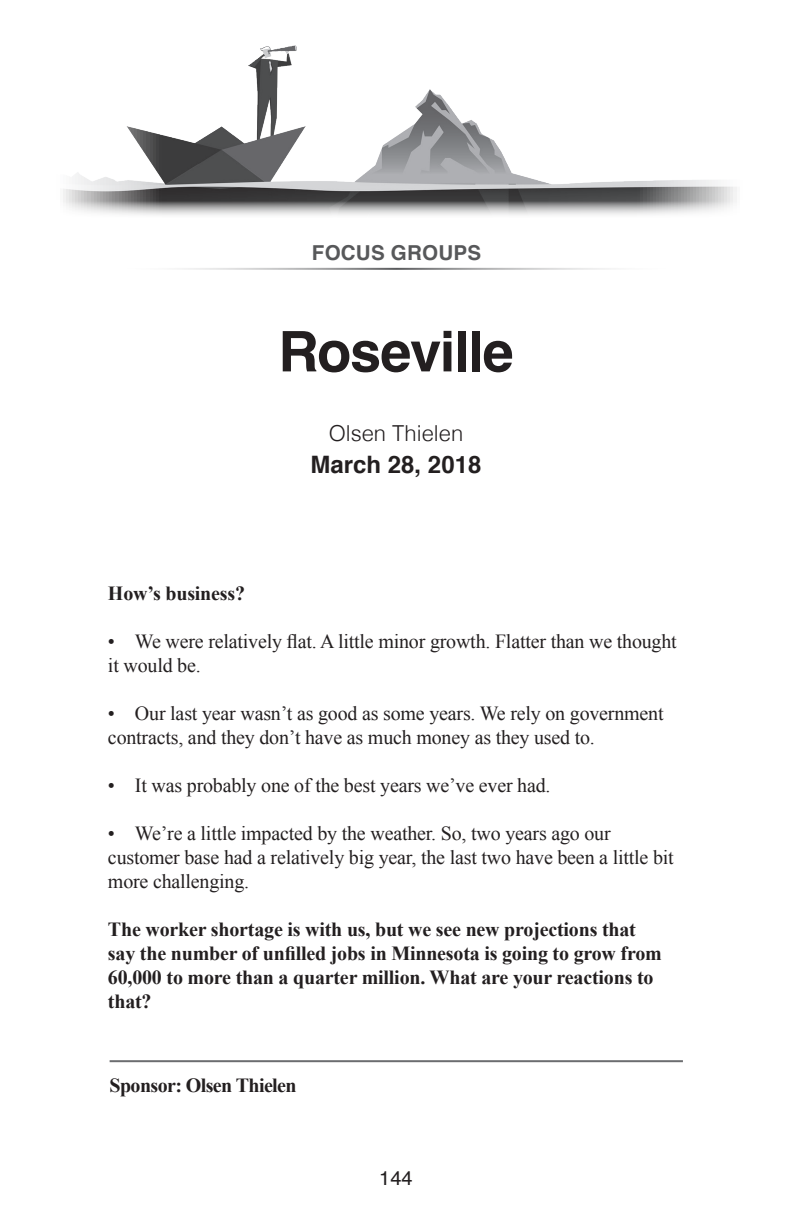
<style>
.page{position:relative;width:792px;height:1224px;background:#fff}
.page>*{position:absolute;margin:0;border:0;box-sizing:border-box;transform-origin:0 0}
.t1{font:700 56px "Helvetica";letter-spacing:-.025em;color:#231f20}
.t2{font:700 24px "Helvetica";color:#231f20}
.t3{font:300 22px "Helvetica";color:#231f20}
.t4{font:700 20.6px "Helvetica";letter-spacing:.01em;color:#57585a}
.t5{font:20px/24px "Times New Roman";letter-spacing:-.01em;color:#231f20}
.t6{font:700 20px/24px "Times New Roman";letter-spacing:-.01em;color:#231f20}
.t7{font:700 20px "Times New Roman";letter-spacing:-.03em;color:#231f20}
.t8{font:20px "Helvetica";color:#231f20}
</style>
<div class="page">
<hr style="left:109px;top:268px;width:575px;height:2px;background:#57585a">
<hr style="left:110px;top:1060px;width:573px;height:2px;background:#6c6d70">
<img style="left:63px;top:45px;width:674px;height:170px">
<p class="t4" style="left:312px;top:236px;width:171px">FOCUS GROUPS</p>
<h1 class="t1" style="left:278px;top:306px;width:237px">Roseville</h1>
<p class="t3" style="left:329px;top:414px;width:136px">Olsen Thielen</p>
<p class="t2" style="left:311px;top:445px;width:172px">March 28, 2018</p>
<p class="t6" style="left:108px;top:581px;width:139px">How’s business?</p>
<p class="t5" style="left:108px;top:629px;width:570px">• We were relatively flat. A little minor growth. Flatter than we thought it would be.</p>
<p class="t5" style="left:108px;top:701px;width:557px">• Our last year wasn’t as good as some years. We rely on government contracts, and they don’t have as much money as they used to.</p>
<p class="t5" style="left:108px;top:773px;width:444px">• It was probably one of the best years we’ve ever had.</p>
<p class="t5" style="left:108px;top:821px;width:567px">• We’re a little impacted by the weather. So, two years ago our customer base had a relatively big year, the last two have been a little bit more challenging.</p>
<p class="t6" style="left:108px;top:917px;width:555px">The worker shortage is with us, but we see new projections that say the number of unfilled jobs in Minnesota is going to grow from 60,000 to more than a quarter million. What are your reactions to that?</p>
<p class="t7" style="left:110px;top:1071px;width:189px">Sponsor: Olsen Thielen</p>
<p class="t8" style="left:379px;top:1163px;width:35px">144</p>
</div>
